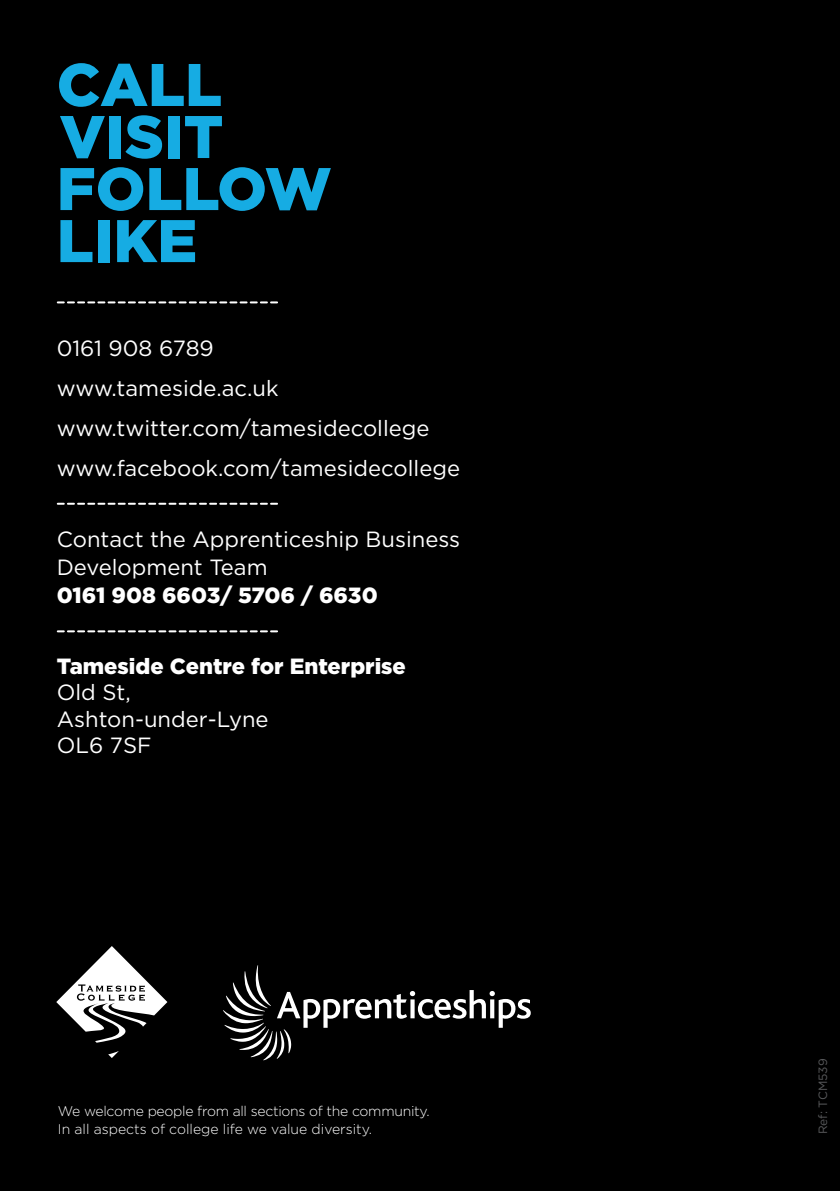
<style>
.page{position:relative;width:840px;height:1191px;background:#fff}
.page>*{position:absolute;margin:0;border:0;box-sizing:border-box;transform-origin:0 0}
.t1{font:900 60px/52px "Gotham HTF";color:#16ace3}
.t2{font:22px/40px "Gotham HTF";color:#fff}
.t3{font:900 22px "Gotham HTF";color:#fff}
.t4{font:300 14px/18px "Gotham HTF";letter-spacing:-.02em;color:#fff}
.t5{font:12px "Gotham HTF";letter-spacing:-.005em;color:#58595b}
</style>
<div class="page">
<div style="left:0;top:0;width:839px;height:1191px;background:#000"></div>
<svg style="left:58px;top:301px;width:219px;height:2px"></svg>
<svg style="left:58px;top:503px;width:219px;height:2px"></svg>
<svg style="left:58px;top:630px;width:219px;height:2px"></svg>
<svg style="left:108px;top:1051px;width:11px;height:7px"></svg>
<svg style="left:56px;top:946px;width:111px;height:96px"></svg>
<svg style="left:223px;top:965px;width:307px;height:95px"></svg>
<h1 class="t1" style="left:57px;top:57px;width:276px">CALL<br>VISIT<br>FOLLOW<br>LIKE</h1>
<p class="t2" style="left:57px;top:328px;width:404px">0161 908 6789<br>www.tameside.ac.uk www.twitter.com/tamesidecollege www.facebook.com/tamesidecollege</p>
<p class="t2" style="left:57px;top:524px;width:404px;line-height:28px">Contact the Apprenticeship Business<br>Development Team</p>
<p class="t3" style="left:57px;top:582px;width:322px">0161 908 6603/ 5706 / 6630</p>
<p class="t3" style="left:57px;top:653px;width:350px">Tameside Centre for Enterprise</p>
<p class="t2" style="left:57px;top:679px;width:213px;line-height:26.4px">Old St,<br>Ashton-under-Lyne<br>OL6 7SF</p>
<p class="t4" style="left:58px;top:1101px;width:373px">We welcome people from all sections of the community.<br>In all aspects of college life we value diversity.</p>
<p class="t5" style="left:815px;top:1134px;width:77px;rotate:-90deg">Ref: TCM539</p>
</div>
